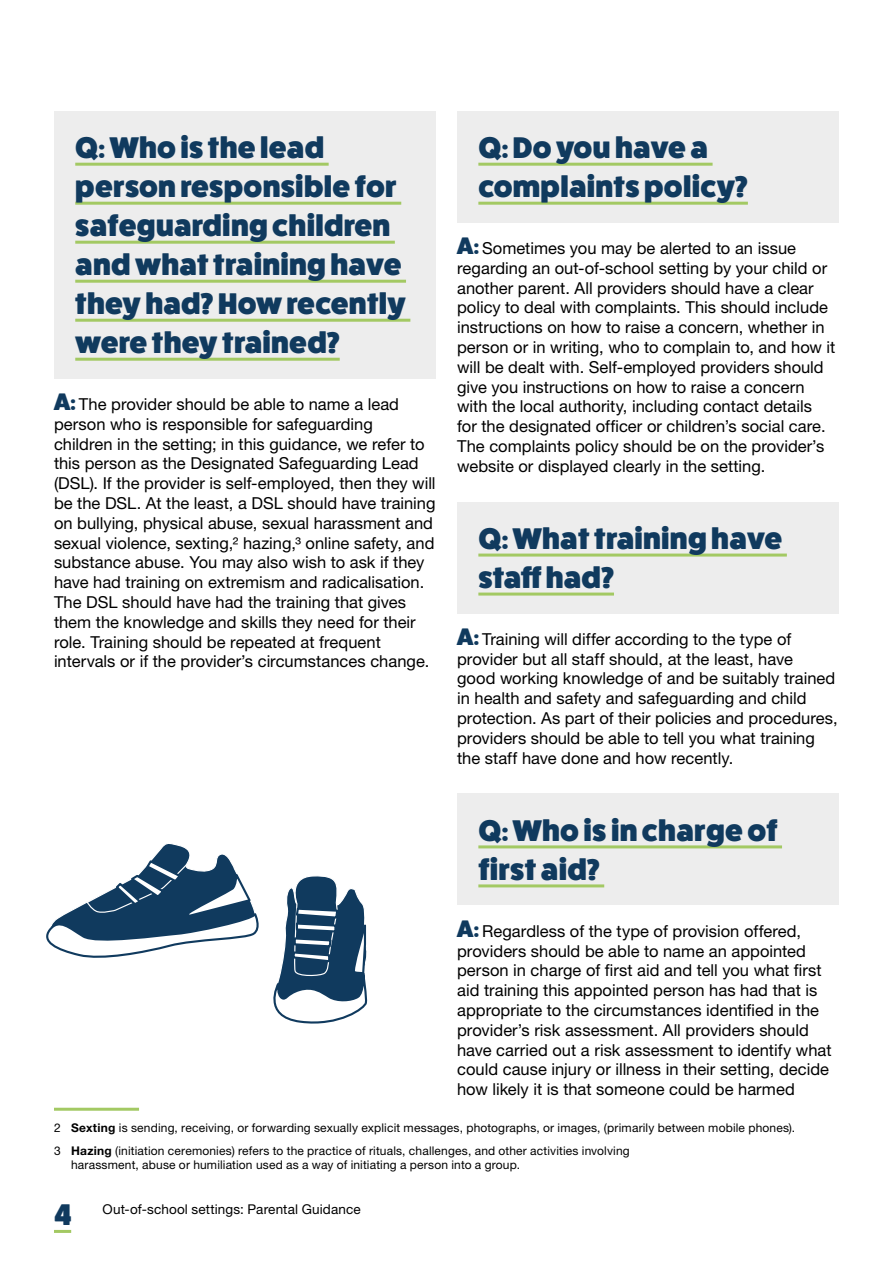
<style>
.page{position:relative;width:893px;height:1263px;background:#fff}
.page>*{position:absolute;margin:0;border:0;box-sizing:border-box;transform-origin:0 0}
.Question_Column_Top{font:800 30px/39px "Fat Frank";letter-spacing:.01em;color:#103a5e}
.Question{font:800 30px/39px "Fat Frank";letter-spacing:.01em;color:#103a5e}
.Body_text{font:16.5px/19.8px "Helvetica Neue LT Pro";color:#000}
.t1{font:13.5px "Helvetica Neue LT Pro";letter-spacing:.01em;color:#000}
.Footnote_text{font:12px/14.4px "Helvetica Neue LT Pro";letter-spacing:.015em;color:#000}
.s1{font-family:"Fat Frank";font-weight:800;font-size:24px;color:#103a5e}
.s2{font-weight:700}
</style>
<div class="page">
<hr style="left:54px;top:1230px;width:17px;height:3px;background:#a3c963">
<div style="left:54px;top:111px;width:382px;height:267px;background:#ededed"></div>
<hr style="left:75px;top:163px;width:254px;height:3px;background:#a3c963">
<hr style="left:75px;top:202px;width:326px;height:3px;background:#a3c963">
<hr style="left:75px;top:241px;width:320px;height:3px;background:#a3c963">
<hr style="left:75px;top:280px;width:331px;height:3px;background:#a3c963">
<hr style="left:75px;top:319px;width:335px;height:3px;background:#a3c963">
<hr style="left:75px;top:358px;width:265px;height:3px;background:#a3c963">
<hr style="left:54px;top:1108px;width:85px;height:3px;background:#a3c963">
<div style="left:457px;top:111px;width:382px;height:111px;background:#ededed"></div>
<hr style="left:478px;top:163px;width:235px;height:3px;background:#a3c963">
<hr style="left:478px;top:202px;width:270px;height:3px;background:#a3c963">
<div style="left:457px;top:502px;width:382px;height:111px;background:#ededed"></div>
<hr style="left:478px;top:553px;width:309px;height:3px;background:#a3c963">
<hr style="left:478px;top:592px;width:136px;height:3px;background:#a3c963">
<div style="left:457px;top:794px;width:382px;height:111px;background:#ededed"></div>
<hr style="left:478px;top:845px;width:304px;height:3px;background:#a3c963">
<hr style="left:478px;top:884px;width:126px;height:3px;background:#a3c963">
<svg style="left:46px;top:844px;width:322px;height:180px"></svg>
<h3 class="Question_Column_Top" style="left:75px;top:129px;width:332px">Q: Who is the lead person responsible for safeguarding children and what training have they had? How recently were theytrained?</h3>
<p class="Body_text" style="left:54px;top:394px;width:383px"><span class="s1">A:</span> The provider should be able to name a lead person who is responsible for safeguarding children in the setting; in this guidance, we refer to this person as the Designated Safeguarding Lead (DSL). If the provider is self-employed, then they will be the DSL. At the least, a DSL should have training on bullying, physical abuse, sexual harassment and sexual violence, sexting,2 hazing,3 online safety, and substance abuse. You may also wish to ask if they have had training on extremism and radicalisation.<br>The DSL should have had the training that gives them the knowledge and skills they need for their role. Training should be repeated at frequent intervals or if the provider’s circumstances change.</p>
<h3 class="Question" style="left:478px;top:129px;width:271px">Q: Do you have a complaintspolicy?</h3>
<p class="Body_text" style="left:457px;top:238px;width:380px"><span class="s1">A:</span> Sometimes you may be alerted to an issue regarding an out-of-school setting by your child or another parent. All providers should have a clear policy to deal with complaints. This should include instructions on how to raise a concern, whether in person or in writing, who to complain to, and how it will be dealt with. Self-employed providers should give you instructions on how to raise a concern with the local authority, including contact details for the designated officer or children’s social care.<br>The complaints policy should be on the provider’s website or displayed clearly in the setting.</p>
<h3 class="Question" style="left:478px;top:519px;width:305px">Q: What training have staffhad?</h3>
<p class="Body_text" style="left:457px;top:629px;width:382px"><span class="s1">A:</span> Training will differ according to the type of provider but all staff should, at the least, have<br>good working knowledge of and be suitably trained in health and safety and safeguarding and child protection. As part of their policies and procedures, providers should be able to tell you what training the staff have done and how recently.</p>
<h3 class="Question" style="left:478px;top:811px;width:301px">Q: Who is in charge of first aid?</h3>
<p class="Body_text" style="left:457px;top:921px;width:376px"><span class="s1">A:</span> Regardless of the type of provision offered, providers should be able to name an appointed person in charge of first aid and tell you what first aid training this appointed person has had that is appropriate to the circumstances identified in the provider’s risk assessment. All providers should have carried out a risk assessment to identify what could cause injury or illness in their setting, decide how likely it is that someone could be harmed</p>
<p class="Footnote_text" style="left:54px;top:1120px;width:743px">2 <span class="s2">Sexting</span> is sending, receiving, or forwarding sexually explicit messages, photographs, or images, (primarily between mobile phones).</p>
<p class="Footnote_text" style="left:71px;top:1143px;width:560px;text-indent:-17px">3 <span class="s2">Hazing</span> (initiation ceremonies) refers to the practice of rituals, challenges, and other activities involving harassment, abuse or humiliation used as a way of initiating a person into a group.</p>
<h1 class="Question_Column_Top" style="left:54px;top:1196px;width:19px">4</h1>
<p class="t1" style="left:103px;top:1201px;width:260px">Out-of-school settings: Parental Guidance</p>
</div>
